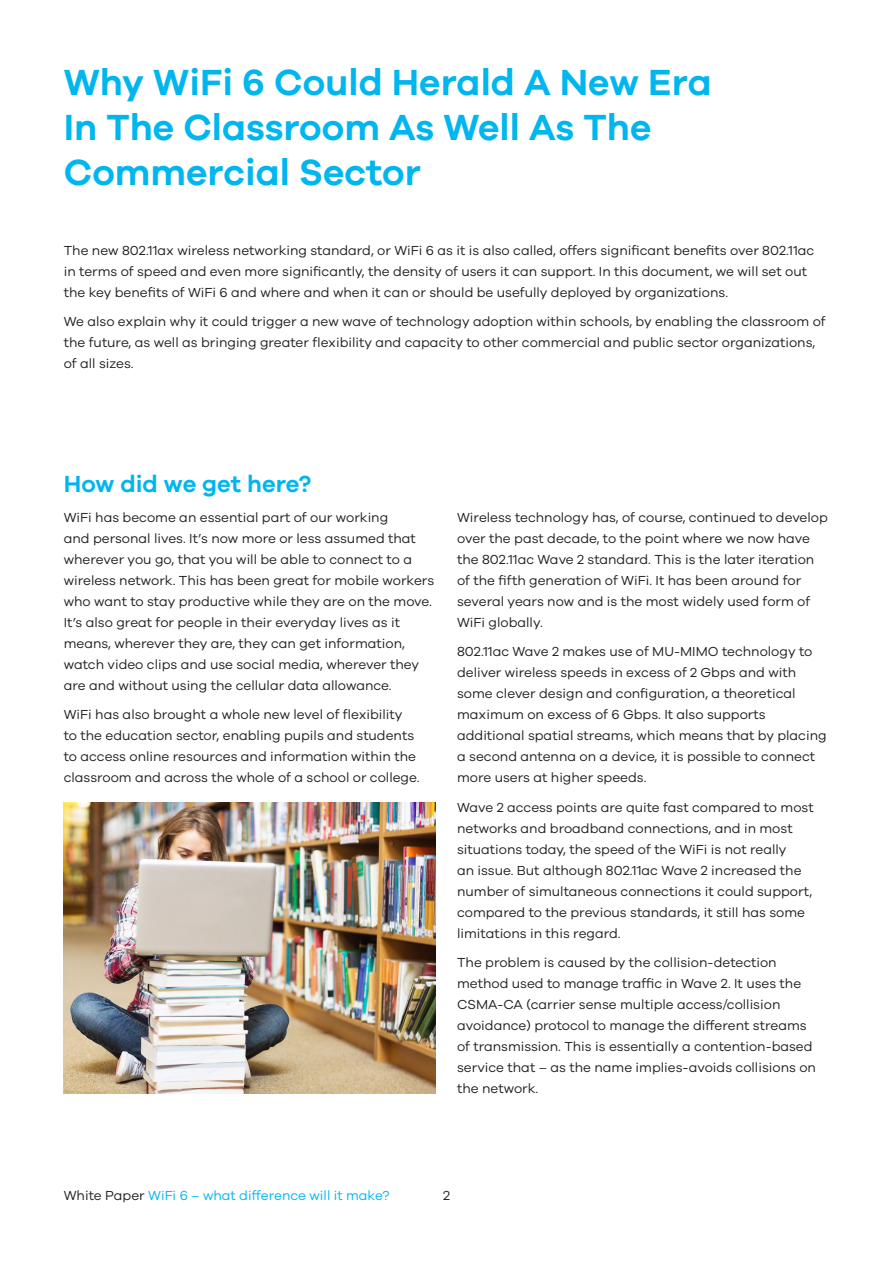
<style>
.page{position:relative;width:893px;height:1263px;background:#fff}
.page>*{position:absolute;margin:0;border:0;box-sizing:border-box;transform-origin:0 0}
.t1{font:600 37.5px/45px "Galano Grotesque";color:#00b6ef}
.t2{font:600 24px "Galano Grotesque";color:#00b6ef}
.brand_2_0_intro_bene{font:13.5px/21px "Galano Grotesque";color:#231f20}
.t3{font:13.5px "Galano Grotesque";color:#00b6ef}
.s1{color:#231f20}
</style>
<div class="page">
<img style="left:64px;top:802px;width:372px;height:291px">
<p class="t1" style="left:64px;top:59px;width:650px">Why WiFi 6 Could Herald A New Era<br>In The Classroom As Well As The<br>Commercial Sector</p>
<p class="brand_2_0_intro_bene" style="left:64px;top:239px;width:752px">The new 802.11ax wireless networking standard, or WiFi 6 as it is also called, offers significant benefits over 802.11ac in terms of speed and even more significantly, the density of users it can support. In this document, we will set out the key benefits of WiFi 6 and where and when it can or should be usefully deployed by organizations.</p>
<p class="brand_2_0_intro_bene" style="left:64px;top:311px;width:763px">We also explain why it could trigger a new wave of technology adoption within schools, by enabling the classroom of the future, as well as bringing greater flexibility and capacity to other commercial and public sector organizations, of all sizes.</p>
<p class="t2" style="left:64px;top:469px;width:249px">How did we get here?</p>
<p class="brand_2_0_intro_bene" style="left:64px;top:506px;width:372px">WiFi has become an essential part of our working<br>and personal lives. It’s now more or less assumed that wherever you go, that you will be able to connect to a wireless network. This has been great for mobile workers who want to stay productive while they are on the move.<br>It’s also great for people in their everyday lives as it means, wherever they are, they can get information, watch video clips and use social media, wherever they are and without using the cellular data allowance.</p>
<p class="brand_2_0_intro_bene" style="left:64px;top:704px;width:357px">WiFi has also brought a whole new level of flexibility<br>to the education sector, enabling pupils and students to access online resources and information within the classroom and across the whole of a school or college.</p>
<p class="brand_2_0_intro_bene" style="left:457px;top:506px;width:372px">Wireless technology has, of course, continued to develop over the past decade, to the point where we now have the 802.11ac Wave 2 standard. This is the later iteration of the fifth generation of WiFi. It has been around for several years now and is the most widely used form of WiFi globally.</p>
<p class="brand_2_0_intro_bene" style="left:457px;top:641px;width:371px">802.11ac Wave 2 makes use of MU-MIMO technology to deliver wireless speeds in excess of 2 Gbps and with some clever design and configuration, a theoretical maximum on excess of 6 Gbps. It also supports additional spatial streams, which means that by placing a second antenna on a device, it is possible to connect more users at higher speeds.</p>
<p class="brand_2_0_intro_bene" style="left:457px;top:796px;width:358px">Wave 2 access points are quite fast compared to most networks and broadband connections, and in most situations today, the speed of the WiFi is not really<br>an issue. But although 802.11ac Wave 2 increased the number of simultaneous connections it could support, compared to the previous standards, it still has some limitations in this regard.</p>
<p class="brand_2_0_intro_bene" style="left:457px;top:952px;width:360px">The problem is caused by the collision-detection method used to manage traffic in Wave 2. It uses the CSMA-CA (carrier sense multiple access/collision avoidance) protocol to manage the different streams of transmission. This is essentially a contention-based service that – as the name implies-avoids collisions on the network.</p>
<p class="t3" style="left:64px;top:1187px;width:327px"><span class="s1">White Paper</span> WiFi 6 – what difference will it make?</p>
<p class="brand_2_0_intro_bene" style="left:443px;top:1184px;width:8px">2</p>
</div>
